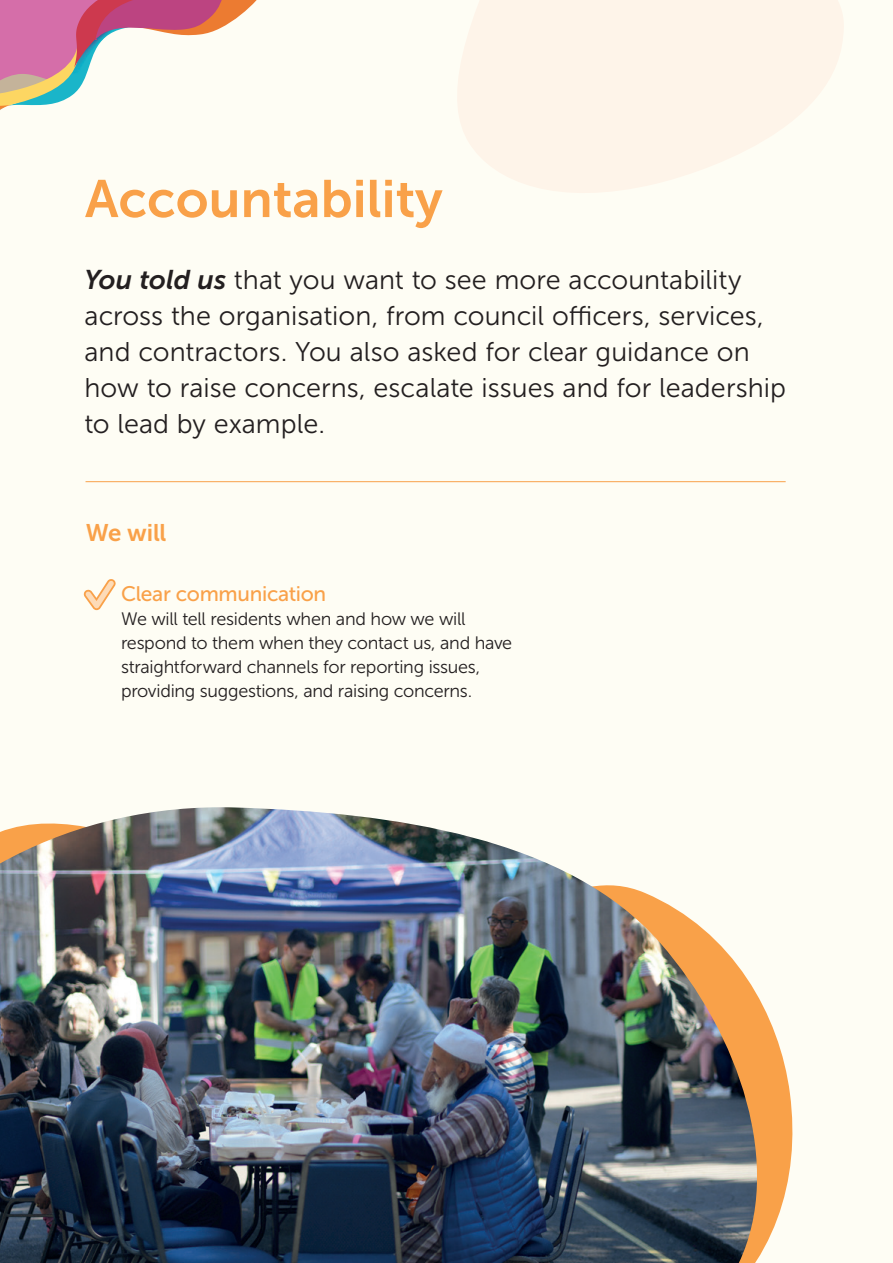
<style>
.page{position:relative;width:893px;height:1263px;background:#fefdf4}
.page>*{position:absolute;margin:0;border:0;box-sizing:border-box;transform-origin:0 0}
.t1{font:52.5px "Museo Sans 700";color:#f9a149}
.t2{font:27px/36px "Museo Sans 300";color:#231f20}
.t3{font:24px "Museo Sans 700";letter-spacing:-.01em;color:#f9a149}
.t4{font:21px "Museo Sans 500";letter-spacing:-.015em;color:#f9a149}
.t5{font:18px/24px "Museo Sans 300";letter-spacing:-.015em;color:#231f20}
.s1{font-family:"Museo Sans 700";font-style:italic}
</style>
<div class="page">
<svg style="left:458px;top:0;width:385px;height:193px;fill:#fef4e9"></svg>
<svg style="left:0;top:0;width:257px;height:110px"></svg>
<hr style="left:86px;top:481px;width:700px;height:1px;background:#f9a149">
<svg style="left:758px;top:996px;width:35px;height:262px;fill:#f9a149"></svg>
<img style="left:0;top:807px;width:758px;height:456px">
<svg style="left:83px;top:579px;width:33px;height:32px"></svg>
<h1 class="t1" style="left:85px;top:170px;width:359px">Accountability</h1>
<p class="t2" style="left:85px;top:262px;width:703px"><span class="s1">You told us</span> that you want to see more accountability across the organisation, from council officers, services, and contractors. You also asked for clear guidance on how to raise concerns, escalate issues and for leadership to lead by example.</p>
<p class="t3" style="left:86px;top:519px;width:82px">We will</p>
<p class="t4" style="left:121px;top:582px;width:207px">Clear communication</p>
<p class="t5" style="left:121px;top:607px;width:393px">We will tell residents when and how we will respond to them when they contact us, and have straightforward channels for reporting issues, providing suggestions, and raising concerns.</p>
</div>
